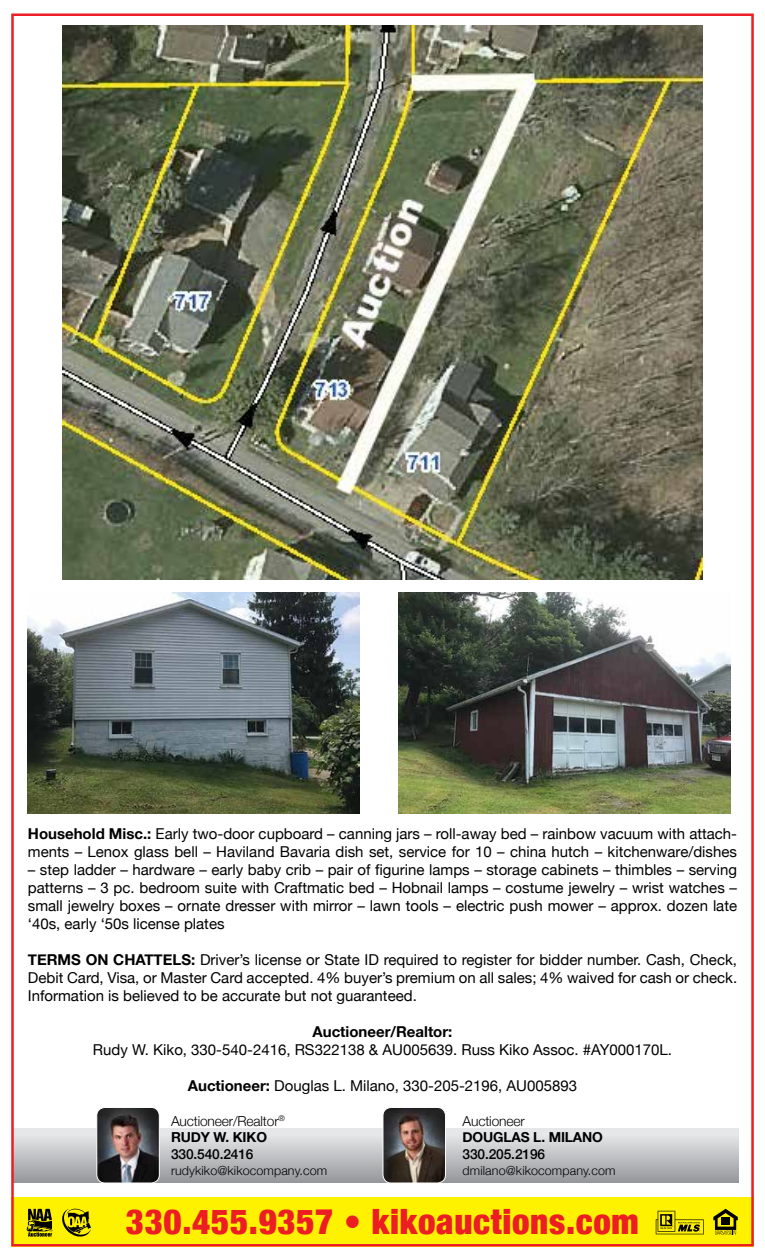
<style>
.page{position:relative;width:765px;height:1260px;background:#fff}
.page>*{position:absolute;margin:0;border:0;box-sizing:border-box;transform-origin:0 0}
.t1{font:900 condensed 34.88px "Helvetica Neue";letter-spacing:.02em;color:#ed1d24}
.t2{font:15px/18px "Helvetica Neue";color:#000;text-align:justify}
.t3{font:700 15px "Helvetica Neue";color:#000}
.t4{font:300 13.75px/16.5px "Helvetica Neue";letter-spacing:-.01em;color:#000}
.t5{font:500 13.75px "Helvetica Neue";letter-spacing:-.01em;color:#000}
.t6{font:700 13.75px "Helvetica Neue";letter-spacing:-.01em;color:#000}
.t7{font:300 12.5px "Helvetica Neue";letter-spacing:.01em;color:#000}
.s1{font-weight:700}
</style>
<div class="page">
<img style="left:11px;top:13px;width:743px;height:1233px">
<svg style="left:26px;top:1209px;width:26px;height:28px"></svg>
<svg style="left:62px;top:1209px;width:29px;height:28px"></svg>
<p class="t2" style="left:28px;top:826px;width:711px"><span class="s1">Household Misc.:</span> Early two-door cupboard – canning jars – roll-away bed – rainbow vacuum with attach&shy;ments – Lenox glass bell – Haviland Bavaria dish set, service for 10 – china hutch – kitchenware/dishes</p>
<p class="t2" style="left:28px;top:862px;width:711px">– step ladder – hardware – early baby crib – pair of figurine lamps – storage cabinets – thimbles – serving patterns – 3 pc. bedroom suite with Craftmatic bed – Hobnail lamps – costume jewelry – wrist watches – small jewelry boxes – ornate dresser with mirror – lawn tools – electric push mower – approx. dozen late ‘40s, early ‘50s license plates</p>
<p class="t2" style="left:28px;top:952px;width:711px"><span class="s1">TERMS ON CHATTELS:</span> Driver’s license or State ID required to register for bidder number. Cash, Check, Debit Card, Visa, or Master Card accepted. 4% buyer’s premium on all sales; 4% waived for cash or check.<br>Information is believed to be accurate but not guaranteed.</p>
<p class="t3" style="left:313px;top:1020px;width:141px">Auctioneer/Realtor:</p>
<p class="t2" style="left:93px;top:1042px;width:581px">Rudy W. Kiko, 330-540-2416, RS322138 &amp; AU005639. Russ Kiko Assoc. #AY000170L.</p>
<p class="t2" style="left:188px;top:1078px;width:391px"><span class="s1">Auctioneer:</span> Douglas L. Milano, 330-205-2196, AU005893</p>
<p class="t4" style="left:463px;top:1112px;width:64px">Auctioneer</p>
<p class="t6" style="left:463px;top:1127px;width:142px">DOUGLAS L. MILANO</p>
<p class="t5" style="left:463px;top:1143px;width:84px">330.205.2196</p>
<p class="t7" style="left:463px;top:1161px;width:155px">dmilano@kikocompany.com</p>
<h1 class="t1" style="left:126px;top:1193px;width:514px">330.455.9357 • kikoauctions.com</h1>
<p class="t4" style="left:171px;top:1112px;width:115px">Auctioneer/Realtor<sup>®<br></sup><span class="s1">RUDY W. KIKO</span></p>
<p class="t5" style="left:171px;top:1143px;width:84px">330.540.2416</p>
<p class="t7" style="left:171px;top:1161px;width:158px">rudykiko@kikocompany.com</p>
</div>
